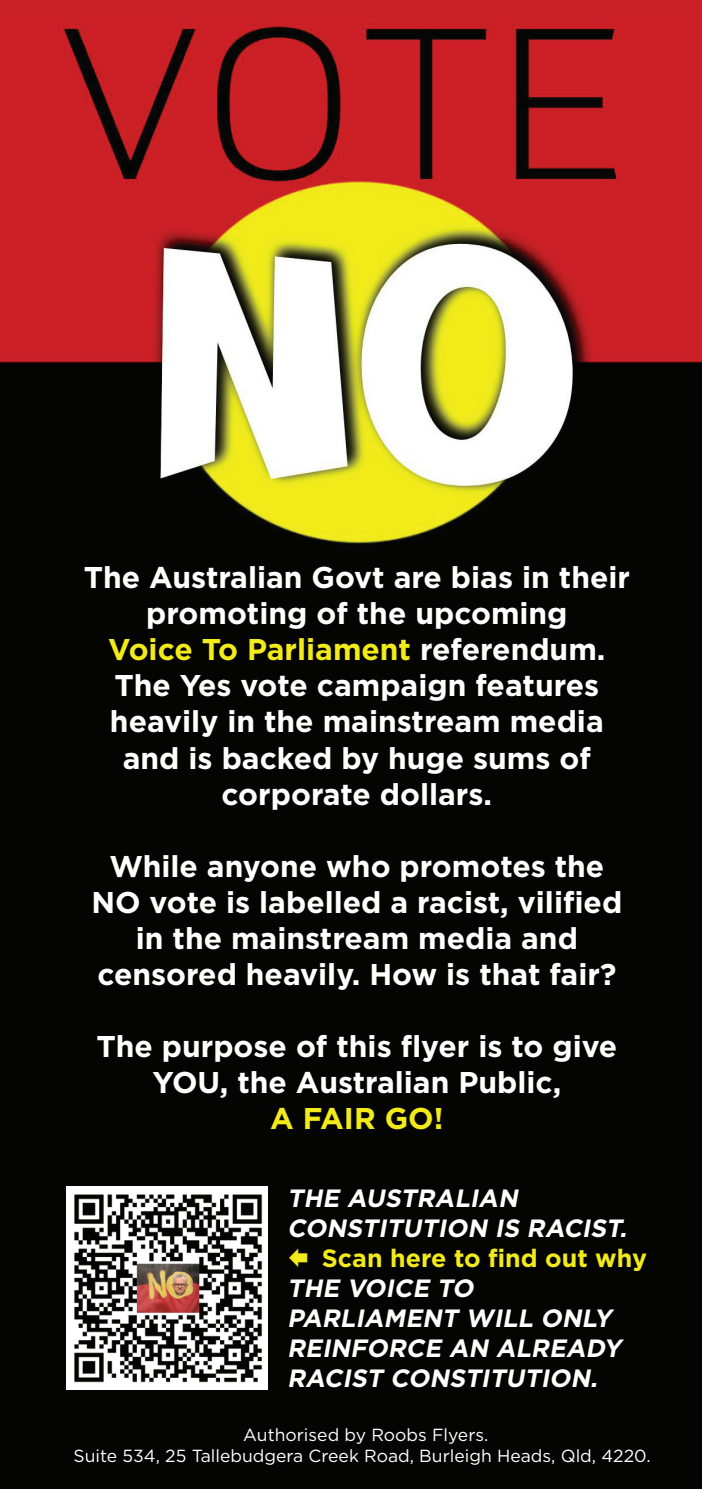
<style>
.page{position:relative;width:702px;height:1489px;background:#fff}
.page>*{position:absolute;margin:0;border:0;box-sizing:border-box;transform-origin:0 0}
.t1{font:700 30px/36px "Gotham";color:#fff;text-align:center}
.t2{font:700 30px "Gotham";color:#f2eb19}
.t3{font:italic 700 25px/30px "Gotham";color:#fff}
.t4{font:700 25px "Gotham";color:#f2eb19}
.t5{font:17.5px/21px "Gotham";color:#fff;text-align:center}
.s1{color:#f2eb19}
</style>
<div class="page">
<div style="left:0;top:553px;width:702px;height:935px;background:#040503"></div>
<img style="left:0;top:19px;width:702px;height:534px">
<img style="left:66px;top:1186px;width:201px;height:203px">
<div style="left:0;top:0;width:702px;height:19px;background:#cb2026"></div>
<p class="t1" style="left:84px;top:559px;width:548px">The Australian Govt are bias in their promoting of the upcoming<br><span class="s1">Voice To Parliament</span> referendum.<br>The Yes vote campaign features heavily in the mainstream media and is backed by huge sums of corporate dollars.</p>
<p class="t1" style="left:91px;top:847px;width:532px">While anyone who promotes the<br>NO vote is labelled a racist, vilified in the mainstream media and censored heavily. How is that fair?</p>
<p class="t1" style="left:96px;top:1027px;width:522px">The purpose of this flyer is to give<br>YOU, the Australian Public,</p>
<p class="t2" style="left:270px;top:1098px;width:175px">A FAIR GO!</p>
<p class="t3" style="left:287px;top:1182px;width:347px">THE AUSTRALIAN<br>CONSTITUTION IS RACIST.</p>
<p class="t4" style="left:322px;top:1241px;width:326px">Scan here to find out why</p>
<p class="t3" style="left:287px;top:1272px;width:341px">THE VOICE TO<br>PARLIAMENT WILL ONLY<br>REINFORCE AN ALREADY<br>RACIST CONSTITUTION.</p>
<p class="t5" style="left:74px;top:1423px;width:578px">Authorised by Roobs Flyers.<br>Suite 534, 25 Tallebudgera Creek Road, Burleigh Heads, Qld, 4220.</p>
</div>
